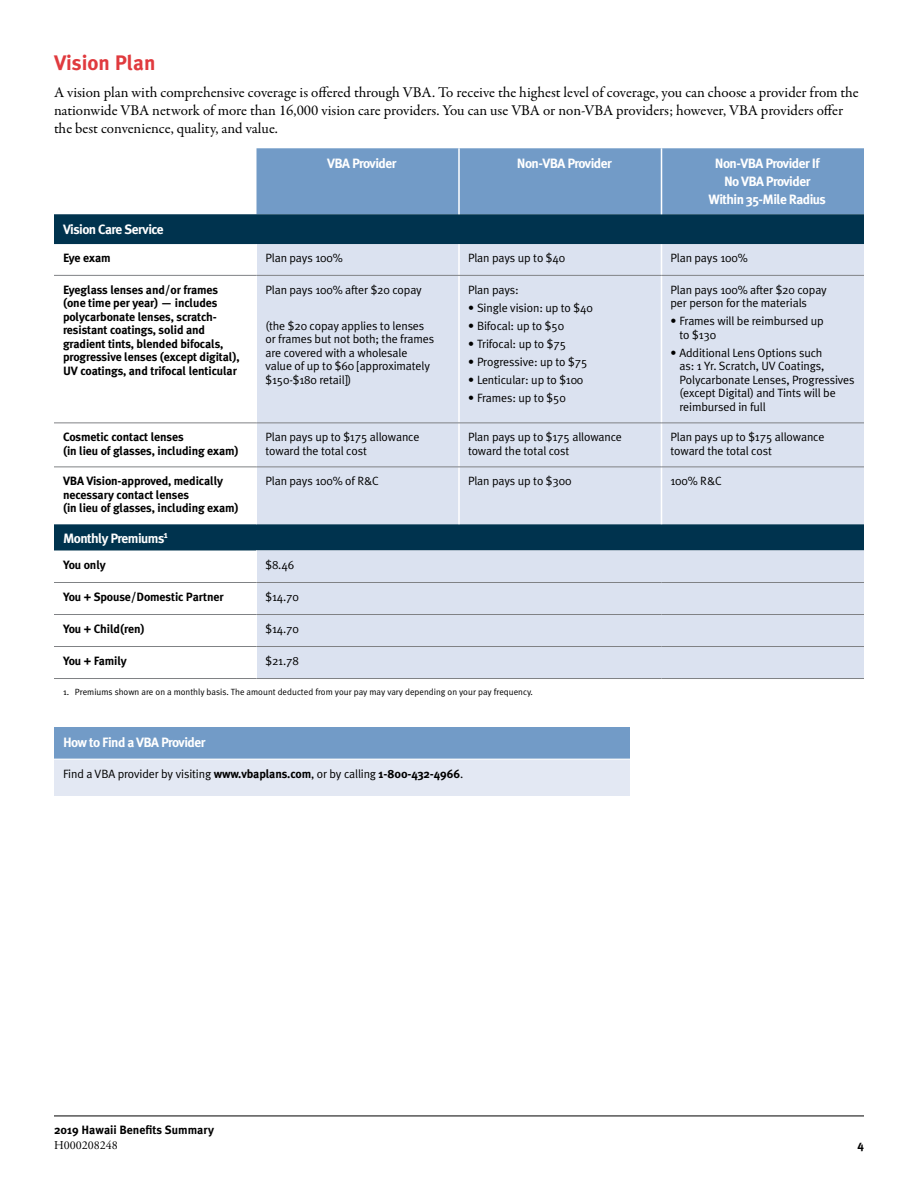
<style>
.page{position:relative;width:918px;height:1188px;background:#fff}
.page>*{position:absolute;margin:0;border:0;box-sizing:border-box;transform-origin:0 0}
.t1{font:700 21px "Meta Plus";color:#e03a3e}
.t2{font:15px/18px "Garamond Premr Pro";color:#000}
.t3{font:700 13.5px/18px "Meta Plus";letter-spacing:-.04em;color:#fff;text-align:center}
.t4{font:12px/13.5px "Meta Plus Normal";letter-spacing:-.01em;color:#000}
.t5{font:700 12px/13.5px "Meta Plus";letter-spacing:-.01em;color:#000}
.t6{font:12px "Adobe Garamond Pro";color:#000}
.t7{font:9px "Meta Plus Normal";color:#000}
.s1{font-family:"Meta Plus";font-weight:700}
</style>
<div class="page">
<hr style="left:54px;top:1116px;width:810px;height:1px;background:#000">
<div style="left:256px;top:148px;width:608px;height:66px;background:#729bc7"></div>
<div style="left:54px;top:214px;width:810px;height:336px;background:#00334e"></div>
<svg style="left:54px;top:244px;width:202px;height:280px"></svg>
<div style="left:256px;top:244px;width:608px;height:434px;background:#dbe2f0"></div>
<hr style="left:661px;top:148px;width:1px;height:66px;background:#fff">
<hr style="left:458px;top:148px;width:2px;height:66px;background:#fff">
<hr style="left:458px;top:244px;width:2px;height:31px;background:#fff">
<hr style="left:661px;top:244px;width:1px;height:31px;background:#fff">
<hr style="left:458px;top:276px;width:2px;height:147px;background:#fff">
<hr style="left:661px;top:276px;width:1px;height:147px;background:#fff">
<hr style="left:458px;top:423px;width:2px;height:44px;background:#fff">
<hr style="left:661px;top:423px;width:1px;height:44px;background:#fff">
<hr style="left:458px;top:467px;width:2px;height:57px;background:#fff">
<hr style="left:661px;top:467px;width:1px;height:57px;background:#fff">
<hr style="left:256px;top:550px;width:1px;height:32px;background:#fff">
<hr style="left:256px;top:583px;width:1px;height:31px;background:#fff">
<hr style="left:256px;top:615px;width:1px;height:31px;background:#fff">
<hr style="left:256px;top:647px;width:1px;height:31px;background:#fff">
<hr style="left:256px;top:244px;width:1px;height:31px;background:#fff">
<hr style="left:256px;top:276px;width:1px;height:147px;background:#fff">
<hr style="left:256px;top:423px;width:1px;height:44px;background:#fff">
<hr style="left:256px;top:467px;width:1px;height:57px;background:#fff">
<hr style="left:54px;top:275px;width:202px;height:1px;background:#808285">
<hr style="left:256px;top:275px;width:203px;height:1px;background:#808285">
<hr style="left:459px;top:275px;width:203px;height:1px;background:#808285">
<hr style="left:662px;top:275px;width:202px;height:1px;background:#808285">
<hr style="left:54px;top:423px;width:202px;height:1px;background:#808285">
<hr style="left:256px;top:423px;width:203px;height:1px;background:#808285">
<hr style="left:459px;top:423px;width:203px;height:1px;background:#808285">
<hr style="left:662px;top:423px;width:202px;height:1px;background:#808285">
<hr style="left:54px;top:467px;width:202px;height:1px;background:#808285">
<hr style="left:256px;top:467px;width:203px;height:1px;background:#808285">
<hr style="left:459px;top:467px;width:203px;height:1px;background:#808285">
<hr style="left:662px;top:467px;width:202px;height:1px;background:#808285">
<hr style="left:54px;top:582px;width:202px;height:1px;background:#808285">
<hr style="left:256px;top:582px;width:203px;height:1px;background:#808285">
<hr style="left:459px;top:582px;width:203px;height:1px;background:#808285">
<hr style="left:662px;top:582px;width:202px;height:1px;background:#808285">
<hr style="left:54px;top:614px;width:202px;height:1px;background:#808285">
<hr style="left:256px;top:614px;width:203px;height:1px;background:#808285">
<hr style="left:459px;top:614px;width:203px;height:1px;background:#808285">
<hr style="left:662px;top:614px;width:202px;height:1px;background:#808285">
<hr style="left:54px;top:646px;width:202px;height:1px;background:#808285">
<hr style="left:256px;top:646px;width:203px;height:1px;background:#808285">
<hr style="left:459px;top:646px;width:203px;height:1px;background:#808285">
<hr style="left:662px;top:646px;width:202px;height:1px;background:#808285">
<hr style="left:54px;top:678px;width:202px;height:1px;background:#808285">
<hr style="left:256px;top:678px;width:203px;height:1px;background:#808285">
<hr style="left:459px;top:678px;width:203px;height:1px;background:#808285">
<hr style="left:662px;top:678px;width:202px;height:1px;background:#808285">
<div style="left:54px;top:728px;width:576px;height:31px;background:#729bc7"></div>
<div style="left:54px;top:759px;width:576px;height:36px;background:#e3e8f3"></div>
<hr style="left:54px;top:759px;width:576px;height:1px;background:#fff">
<h1 class="t1" style="left:54px;top:51px;width:103px">Vision Plan</h1>
<p class="t2" style="left:54px;top:84px;width:806px">A vision plan with comprehensive coverage is offered through VBA. To receive the highest level of coverage, you can choose a provider from the nationwide VBA network of more than 16,000 vision care providers. You can use VBA or non-VBA providers; however, VBA providers offer the best convenience, quality, and value.</p>
<p class="t3" style="left:327px;top:154px;width:71px">VBA Provider</p>
<p class="t3" style="left:517px;top:154px;width:97px">Non-VBA Provider</p>
<p class="t3" style="left:709px;top:154px;width:119px">Non-VBA Provider If<br>No VBA Provider<br>Within 35-Mile Radius</p>
<p class="t3" style="left:63px;top:220px;width:102px">Vision Care Service</p>
<p class="t5" style="left:63px;top:251px;width:49px">Eye exam</p>
<p class="t4" style="left:266px;top:251px;width:79px">Plan pays 100%</p>
<p class="t4" style="left:468px;top:251px;width:99px">Plan pays up to $40</p>
<p class="t4" style="left:670px;top:251px;width:79px">Plan pays 100%</p>
<p class="t5" style="left:63px;top:283px;width:178px">Eyeglass lenses and/or frames (one time per year) — includes polycarbonate lenses, scratch&shy;resistant coatings, solid and gradient tints, blended bifocals, progressive lenses (except digital), UV coatings, and trifocal lenticular</p>
<p class="t4" style="left:266px;top:283px;width:158px">Plan pays 100% after $20 copay</p>
<p class="t4" style="left:670px;top:283px;width:158px">Plan pays 100% after $20 copay per person for the materials</p>
<p class="t4" style="left:680px;top:314px;width:146px;text-indent:-9px">• Frames will be reimbursed up to $130</p>
<p class="t4" style="left:680px;top:346px;width:177px;text-indent:-9px">• Additional Lens Options such<br>as: 1 Yr. Scratch, UV Coatings,<br>Polycarbonate Lenses, Progressives (except Digital) and Tints will be reimbursed in full</p>
<p class="t4" style="left:468px;top:283px;width:52px">Plan pays:</p>
<p class="t4" style="left:468px;top:301px;width:126px">• Single vision: up to $40</p>
<p class="t4" style="left:468px;top:319px;width:98px">• Bifocal: up to $50</p>
<p class="t4" style="left:468px;top:337px;width:100px">• Trifocal: up to $75</p>
<p class="t4" style="left:468px;top:355px;width:121px">• Progressive: up to $75</p>
<p class="t4" style="left:468px;top:373px;width:117px">• Lenticular: up to $100</p>
<p class="t4" style="left:468px;top:391px;width:99px">• Frames: up to $50</p>
<p class="t4" style="left:266px;top:319px;width:170px">(the $20 copay applies to lenses or frames but not both; the frames are covered with a wholesale value of up to $60 [approximately $150-$180 retail])</p>
<p class="t5" style="left:63px;top:430px;width:177px">Cosmetic contact lenses<br>(in lieu of glasses, including exam)</p>
<p class="t4" style="left:266px;top:430px;width:156px">Plan pays up to $175 allowance toward the total cost</p>
<p class="t4" style="left:468px;top:430px;width:156px">Plan pays up to $175 allowance toward the total cost</p>
<p class="t4" style="left:670px;top:430px;width:156px">Plan pays up to $175 allowance toward the total cost</p>
<p class="t5" style="left:63px;top:474px;width:177px">VBA Vision-approved, medically necessary contact lenses<br>(in lieu of glasses, including exam)</p>
<p class="t4" style="left:266px;top:474px;width:115px">Plan pays 100% of R&amp;C</p>
<p class="t4" style="left:468px;top:474px;width:105px">Plan pays up to $300</p>
<p class="t4" style="left:670px;top:474px;width:53px">100% R&amp;C</p>
<p class="t3" style="left:63px;top:529px;width:106px">Monthly Premiums<sup>1</sup></p>
<p class="t5" style="left:63px;top:558px;width:44px">You only</p>
<p class="t4" style="left:266px;top:558px;width:30px">$8.46</p>
<p class="t5" style="left:63px;top:590px;width:162px">You + Spouse/Domestic Partner</p>
<p class="t4" style="left:266px;top:590px;width:35px">$14.70</p>
<p class="t5" style="left:63px;top:622px;width:83px">You + Child(ren)</p>
<p class="t4" style="left:266px;top:622px;width:35px">$14.70</p>
<p class="t5" style="left:63px;top:654px;width:65px">You + Family</p>
<p class="t4" style="left:266px;top:654px;width:35px">$21.78</p>
<p class="t7" style="left:63px;top:686px;width:471px">1. Premiums shown are on a monthly basis. The amount deducted from your pay may vary depending on your pay frequency.</p>
<p class="t3" style="left:63px;top:733px;width:144px">How to Find a VBA Provider</p>
<p class="t4" style="left:63px;top:767px;width:402px">Find a VBA provider by visiting <span class="s1">www.vbaplans.com</span>, or by calling <span class="s1">1-800-432-4966</span>.</p>
<p class="t5" style="left:54px;top:1123px;width:162px">2019 Hawaii Benefits Summary</p>
<p class="t6" style="left:54px;top:1138px;width:65px">H000208248</p>
<p class="t5" style="left:857px;top:1138px;width:8px">4</p>
</div>
